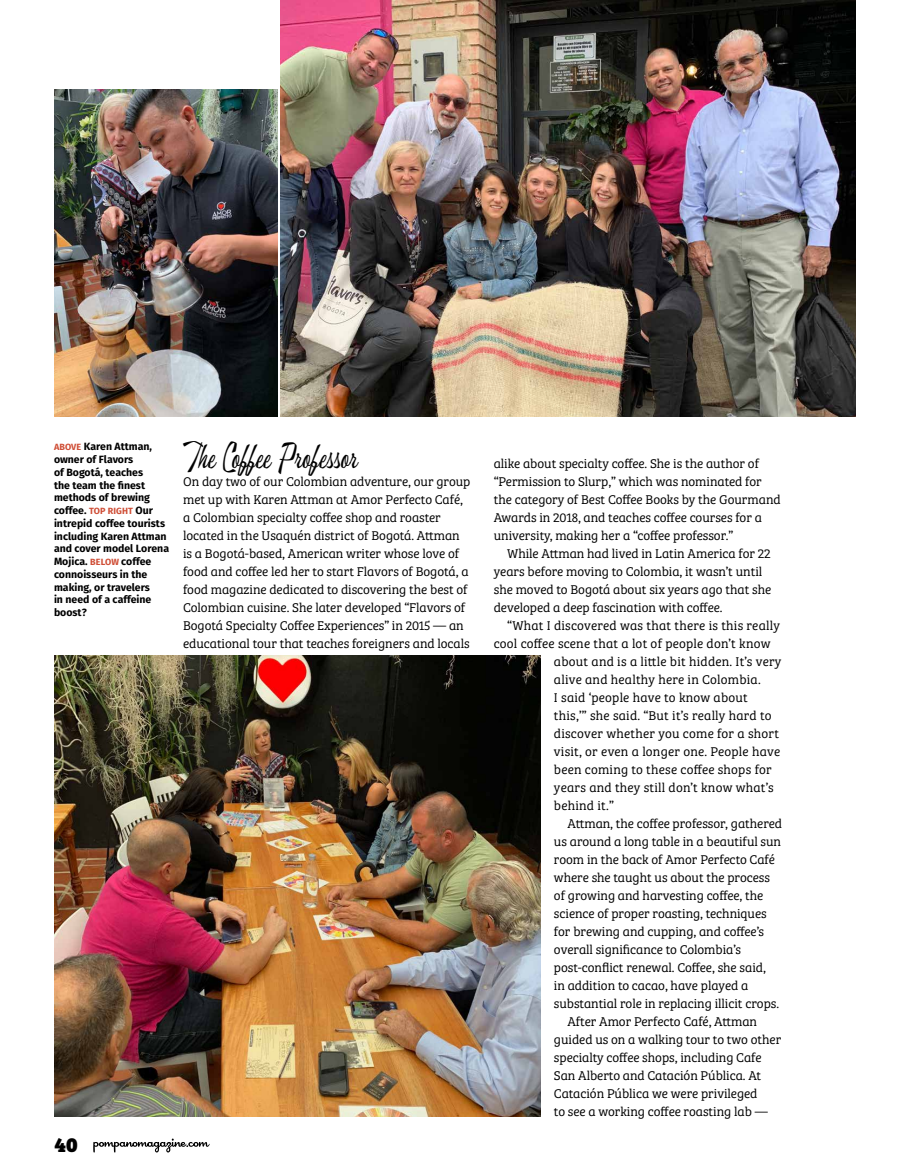
<style>
.page{position:relative;width:905px;height:1175px;background:#fff}
.page>*{position:absolute;margin:0;border:0;box-sizing:border-box;transform-origin:0 0}
.t1{font:36px "Kon Tiki Lounge JF";color:#000}
.t2{font:21px "Bree Serif Eb";color:#000}
.t3{font:13.2px/18px "Bree Serif Lt";letter-spacing:-.005em;color:#000}
.t4{font:13.2px "Bree Serif Lt";letter-spacing:.015em;color:#000}
.t5{font:700 10.5px/12.8px "Fira Sans";color:#000}
.s1{font-size:9px;color:#cf4e36}
</style>
<div class="page">
<svg style="left:93px;top:1138px;width:116px;height:14px"></svg>
<img style="left:54px;top:90px;width:224px;height:327px">
<img style="left:281px;top:0;width:574px;height:417px">
<img style="left:54px;top:655px;width:486px;height:461px">
<p class="t5" style="left:54px;top:440px;width:117px"><span class="s1">ABOVE</span> Karen Attman, owner of Flavors<br>of Bogotá, teaches<br>the team the finest methods of brewing coffee. <span class="s1">TOP RIGHT</span> Our intrepid coffee tourists including Karen Attman and cover model Lorena<br>Mojica. <span class="s1">BELOW</span> coffee connoisseurs in the making, or travelers<br>in need of a caffeine boost?</p>
<h1 class="t1" style="left:183px;top:433px;width:176px">The Coffee Professor</h1>
<p class="t3" style="left:183px;top:472px;width:289px">On day two of our Colombian adventure, our group met up with Karen Attman at Amor Perfecto Café, a Colombian specialty coffee shop and roaster located in the Usaquén district of Bogotá. Attman is a Bogotá-based, American writer whose love of food and coffee led her to start Flavors of Bogotá, a food magazine dedicated to discovering the best of Colombian cuisine. She later developed “Flavors of Bogotá Specialty Coffee Experiences” in 2015 — an educational tour that teaches foreigners and locals</p>
<h2 class="t2" style="left:54px;top:1128px;width:25px">40</h2>
<p class="t3" style="left:493px;top:454px;width:288px">alike about specialty coffee. She is the author of “Permission to Slurp,” which was nominated for the category of Best Coffee Books by the Gourmand Awards in 2018, and teaches coffee courses for a university, making her a “coffee professor.”</p>
<p class="t3" style="left:493px;top:544px;width:279px;text-indent:14px">While Attman had lived in Latin America for 22 years before moving to Colombia, it wasn’t until she moved to Bogotá about six years ago that she developed a deep fascination with coffee.</p>
<p class="t4" style="left:507px;top:616px;width:274px">“What I discovered was that there is this really</p>
<p class="t4" style="left:493px;top:634px;width:278px">cool coffee scene that a lot of people don’t know</p>
<p class="t4" style="left:554px;top:652px;width:229px">about and is a little bit hidden. It’s very</p>
<p class="t4" style="left:554px;top:670px;width:208px">alive and healthy here in Colombia.</p>
<p class="t4" style="left:554px;top:688px;width:195px">I said ‘people have to know about</p>
<p class="t4" style="left:554px;top:706px;width:219px">this,’” she said. “But it’s really hard to</p>
<p class="t4" style="left:554px;top:724px;width:227px">discover whether you come for a short</p>
<p class="t4" style="left:554px;top:742px;width:228px">visit, or even a longer one. People have</p>
<p class="t4" style="left:554px;top:760px;width:219px">been coming to these coffee shops for</p>
<p class="t4" style="left:554px;top:778px;width:221px">years and they still don’t know what’s</p>
<p class="t4" style="left:554px;top:796px;width:61px">behind it.”</p>
<p class="t3" style="left:567px;top:814px;width:216px">Attman, the coffee professor, gathered</p>
<p class="t3" style="left:554px;top:832px;width:228px">us around a long table in a beautiful sun</p>
<p class="t3" style="left:554px;top:850px;width:222px">room in the back of Amor Perfecto Café</p>
<p class="t3" style="left:554px;top:868px;width:218px">where she taught us about the process</p>
<p class="t3" style="left:554px;top:886px;width:211px">of growing and harvesting coffee, the</p>
<p class="t3" style="left:554px;top:904px;width:214px">science of proper roasting, techniques</p>
<p class="t3" style="left:554px;top:922px;width:212px">for brewing and cupping, and coffee’s</p>
<p class="t3" style="left:554px;top:940px;width:188px">overall significance to Colombia’s</p>
<p class="t3" style="left:554px;top:958px;width:213px">post-conflict renewal. Coffee, she said,</p>
<p class="t3" style="left:554px;top:976px;width:196px">in addition to cacao, have played a</p>
<p class="t3" style="left:554px;top:994px;width:227px">substantial role in replacing illicit crops.</p>
<p class="t3" style="left:567px;top:1012px;width:191px">After Amor Perfecto Café, Attman</p>
<p class="t3" style="left:554px;top:1030px;width:229px">guided us on a walking tour to two other</p>
<p class="t3" style="left:554px;top:1048px;width:209px">specialty coffee shops, including Cafe</p>
<p class="t3" style="left:554px;top:1066px;width:209px">San Alberto and Catación Pública. At</p>
<p class="t3" style="left:554px;top:1084px;width:205px">Catación Pública we were privileged</p>
<p class="t3" style="left:554px;top:1102px;width:215px">to see a working coffee roasting lab —</p>
</div>
